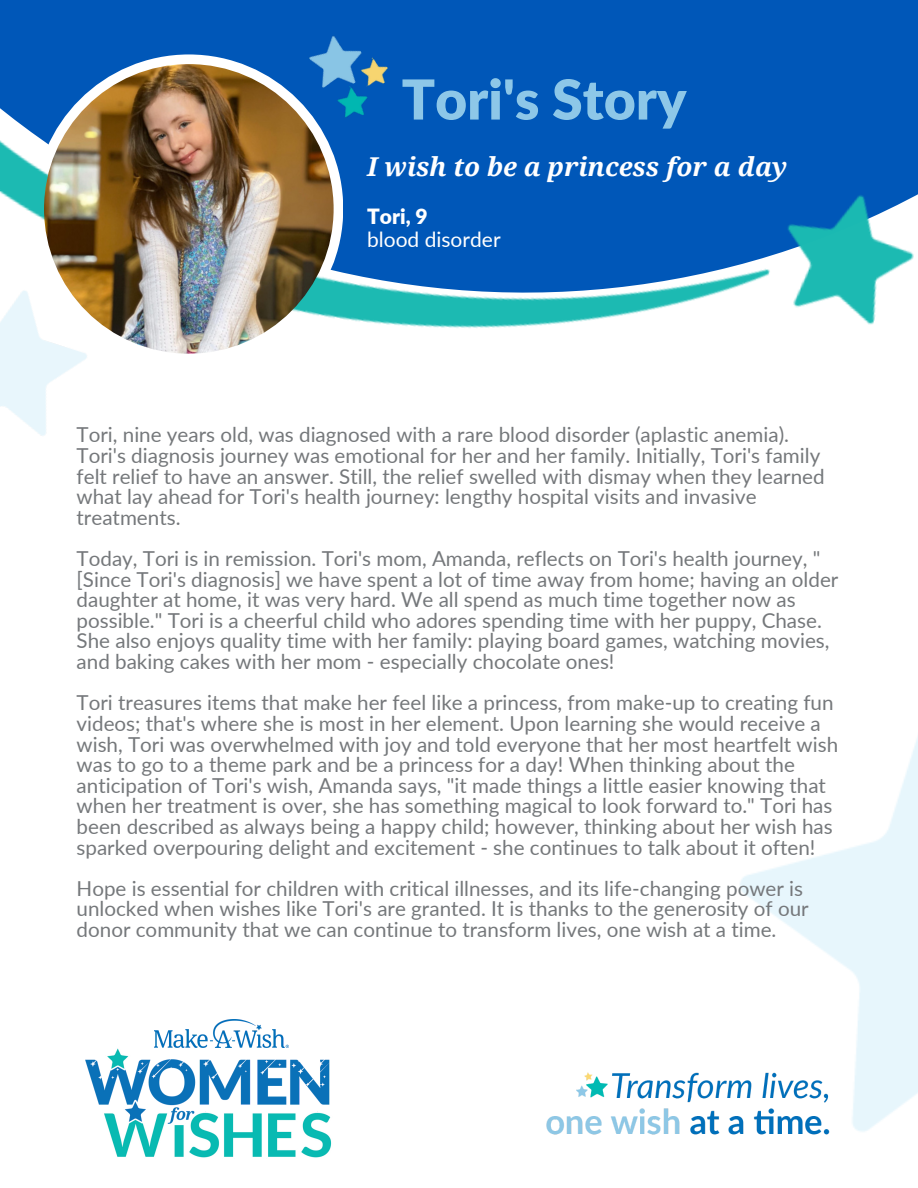
<style>
.page{position:relative;width:918px;height:1188px;background:#fff}
.page>*{position:absolute;margin:0;border:0;box-sizing:border-box;transform-origin:0 0}
.t1{font:900 55.05px "Lato";color:#8dc7e8}
.t2{font:italic 700 25.95px "Droid Serif";color:#fff}
.t3{font:21px "Lato";color:#fff}
.t4{font:900 21px "Lato";color:#fff}
.t5{font:20.55px/20.5px "Lato";color:#75787b}
</style>
<div class="page">
<img style="left:85px;top:1045px;width:247px;height:113px">
<img style="left:154px;top:1019px;width:134px;height:28px">
<img style="left:0;top:0;width:918px;height:346px">
<img style="left:44px;top:64px;width:290px;height:290px;border-radius:50%">
<img style="left:298px;top:26px;width:76px;height:75px">
<img style="left:355px;top:53px;width:39px;height:39px">
<img style="left:330px;top:81px;width:44px;height:44px">
<img style="left:546px;top:1072px;width:189px;height:63px">
<img style="left:735px;top:736px;width:183px;height:399px">
<img style="left:0;top:267px;width:107px;height:169px">
<h1 class="t1" style="left:402px;top:65px;width:286px">Tori's Story</h1>
<p class="t2" style="left:367px;top:152px;width:422px">I wish to be a princess for a day</p>
<p class="t4" style="left:367px;top:203px;width:62px">Tori, 9</p>
<p class="t3" style="left:367px;top:227px;width:135px">blood disorder</p>
<p class="t5" style="left:77px;top:424px;width:750px">Tori, nine years old, was diagnosed with a rare blood disorder (aplastic anemia).<br>Tori's diagnosis journey was emotional for her and her family. Initially, Tori's family felt relief to have an answer. Still, the relief swelled with dismay when they learned what lay ahead for Tori's health journey: lengthy hospital visits and invasive treatments.</p>
<p class="t5" style="left:77px;top:548px;width:763px">Today, Tori is in remission. Tori's mom, Amanda, reflects on Tori's health journey, " [Since Tori's diagnosis] we have spent a lot of time away from home; having an older daughter at home, it was very hard. We all spend as much time together now as possible." Tori is a cheerful child who adores spending time with her puppy, Chase.<br>She also enjoys quality time with her family: playing board games, watching movies, and baking cakes with her mom - especially chocolate ones!</p>
<p class="t5" style="left:77px;top:692px;width:763px">Tori treasures items that make her feel like a princess, from make-up to creating fun videos; that's where she is most in her element. Upon learning she would receive a wish, Tori was overwhelmed with joy and told everyone that her most heartfelt wish was to go to a theme park and be a princess for a day! When thinking about the anticipation of Tori's wish, Amanda says, "it made things a little easier knowing that when her treatment is over, she has something magical to look forward to." Tori has been described as always being a happy child; however, thinking about her wish has sparked overpouring delight and excitement - she continues to talk about it often!</p>
<p class="t5" style="left:77px;top:878px;width:734px">Hope is essential for children with critical illnesses, and its life-changing power is unlocked when wishes like Tori's are granted. It is thanks to the generosity of our donor community that we can continue to transform lives, one wish at a time.</p>
</div>
